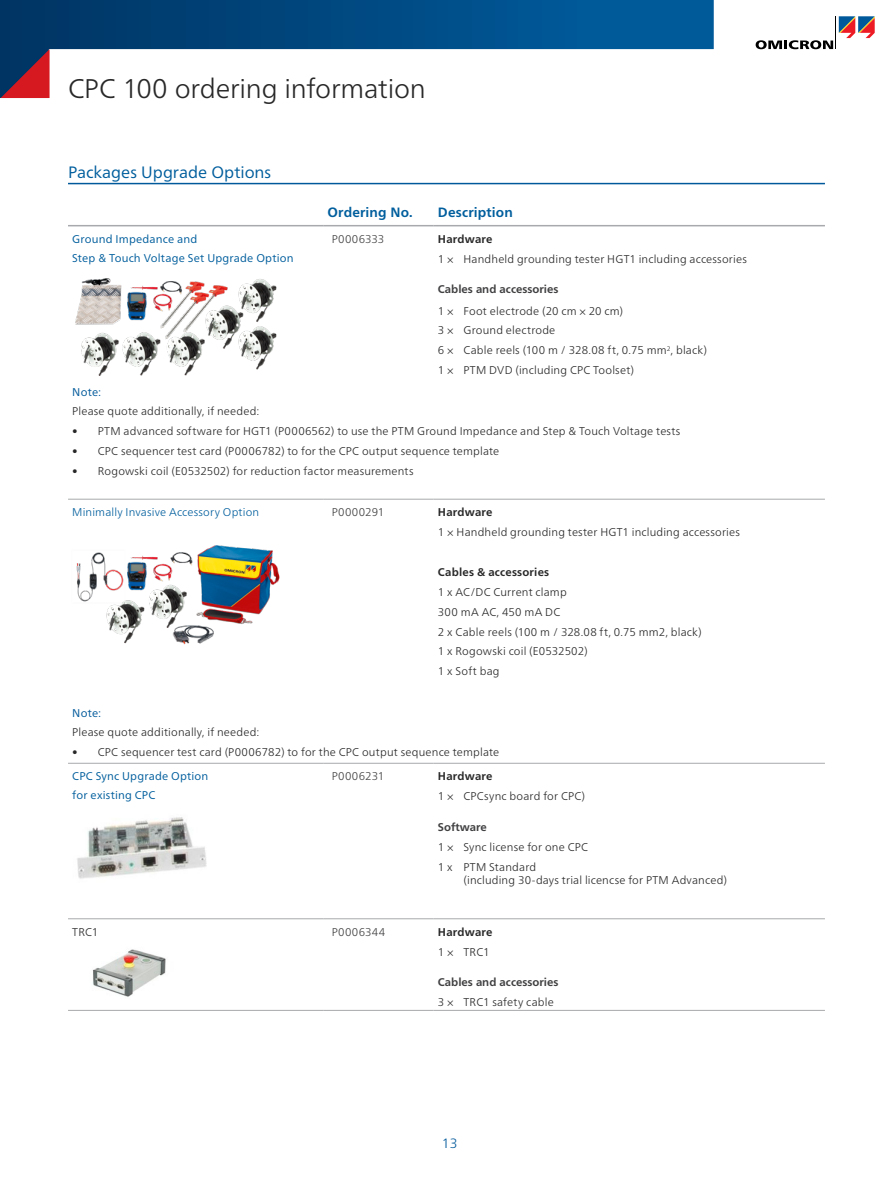
<style>
.page{position:relative;width:893px;height:1191px;background:#fff}
.page>*{position:absolute;margin:0;border:0;box-sizing:border-box;transform-origin:0 0}
.Content_-_Page_Headl{font:300 27px "Frutiger Neue LTW1 G";letter-spacing:-.01em;color:#282829}
.Content_-_Headline_1{font:16.5px "Frutiger Neue LTW1 G";color:#005e9d}
.Content_-_Headline_1-2{font:700 13.5px "Frutiger Neue LTW1 G";letter-spacing:.01em;color:#005e9d}
.t1{font:300 13.5px "Frutiger Neue LTW1 G";color:#00599a}
.Table_-_Content{font:300 11.25px/13.5px "Frutiger Neue LTW1 G";letter-spacing:.015em;color:#282829}
.Content_-_Headline_1-3{font:11.25px/18.8px "Frutiger Neue LTW1 G";letter-spacing:.015em;color:#005e9d}
.Table_-_Content-2{font:700 11.25px "Frutiger Neue LTW1 G";letter-spacing:.02em;color:#282829}
.Table_-_Headline{font:700 11.25px "Frutiger Neue LTW1 G";color:#403f41}
.Content_-_Normal{font:300 11.25px "Frutiger Neue LTW1 G";letter-spacing:.03em;color:#403f41}
.Content_-_Headline_1-4{font:300 11.25px "Frutiger Neue LTW1 G";letter-spacing:.015em;color:#005e9d}
.Table_-_Content-3{font:11.25px "Frutiger Neue LTW1 G";letter-spacing:.015em;color:#00599a}
.Content_-_Headline_1-5{font:300 11.25px "Frutiger Neue LTW1 G";color:#282829}
</style>
<div class="page">
<svg style="left:0;top:0;width:714px;height:98px"></svg>
<svg style="left:1px;top:49px;width:49px;height:49px;background:#6c2843"></svg>
<svg style="left:756px;top:40px;width:77px;height:9px"></svg>
<hr style="left:836px;top:16px;width:1px;height:33px;background:#000">
<svg style="left:839px;top:16px;width:36px;height:22px"></svg>
<hr style="left:68px;top:499px;width:255px;height:1px;background:#a7a9ac">
<hr style="left:323px;top:499px;width:111px;height:1px;background:#a7a9ac">
<hr style="left:434px;top:499px;width:391px;height:1px;background:#a7a9ac">
<hr style="left:68px;top:763px;width:255px;height:1px;background:#a7a9ac">
<hr style="left:323px;top:763px;width:111px;height:1px;background:#a7a9ac">
<hr style="left:434px;top:763px;width:391px;height:1px;background:#a7a9ac">
<hr style="left:68px;top:918px;width:255px;height:1px;background:#a7a9ac">
<hr style="left:323px;top:918px;width:111px;height:1px;background:#a7a9ac">
<hr style="left:434px;top:918px;width:391px;height:1px;background:#a7a9ac">
<hr style="left:68px;top:1010px;width:255px;height:1px;background:#a7a9ac">
<hr style="left:323px;top:1010px;width:111px;height:1px;background:#a7a9ac">
<hr style="left:434px;top:1010px;width:391px;height:1px;background:#a7a9ac">
<hr style="left:68px;top:225px;width:255px;height:1px;background:#a7a9ac">
<hr style="left:323px;top:225px;width:111px;height:1px;background:#a7a9ac">
<hr style="left:434px;top:225px;width:391px;height:1px;background:#a7a9ac">
<hr style="left:68px;top:183px;width:757px;height:1px;background:#00599a">
<img style="left:93px;top:949px;width:73px;height:48px">
<img style="left:76px;top:545px;width:204px;height:100px">
<img style="left:75px;top:278px;width:202px;height:98px">
<img style="left:77px;top:817px;width:130px;height:62px">
<p class="Content_-_Page_Headl" style="left:68px;top:72px;width:359px">CPC 100 ordering information</p>
<p class="Content_-_Headline_1" style="left:68px;top:163px;width:205px">Packages Upgrade Options</p>
<p class="Content_-_Headline_1-2" style="left:327px;top:204px;width:87px">Ordering No.</p>
<p class="Content_-_Headline_1-2" style="left:438px;top:204px;width:76px">Description</p>
<p class="Content_-_Headline_1-3" style="left:72px;top:229px;width:223px">Ground Impedance and<br>Step &amp; Touch Voltage Set Upgrade Option</p>
<p class="Content_-_Normal" style="left:332px;top:232px;width:54px">P0006333</p>
<p class="Table_-_Content-2" style="left:438px;top:232px;width:56px">Hardware</p>
<p class="Table_-_Content" style="left:438px;top:252px;width:310px">1 × Handheld grounding tester HGT1 including accessories</p>
<p class="Table_-_Headline" style="left:438px;top:282px;width:122px">Cables and accessories</p>
<p class="Table_-_Content" style="left:438px;top:304px;width:187px">1 × Foot electrode (20 cm × 20 cm)</p>
<p class="Table_-_Content" style="left:438px;top:324px;width:119px">3 × Ground electrode</p>
<p class="Table_-_Content" style="left:438px;top:343px;width:270px">6 × Cable reels (100 m / 328.08 ft, 0.75 mm<sup>2</sup>, black)</p>
<p class="Table_-_Content" style="left:438px;top:363px;width:198px">1 × PTM DVD (including CPC Toolset)</p>
<p class="Table_-_Content-3" style="left:72px;top:385px;width:30px">Note:</p>
<p class="Table_-_Content" style="left:72px;top:404px;width:189px">Please quote additionally, if needed:</p>
<p class="Table_-_Content" style="left:72px;top:424px;width:610px">• PTM advanced software for HGT1 (P0006562) to use the PTM Ground Impedance and Step &amp; Touch Voltage tests</p>
<p class="Table_-_Content" style="left:72px;top:444px;width:429px">• CPC sequencer test card (P0006782) to for the CPC output sequence template</p>
<p class="Table_-_Content" style="left:72px;top:464px;width:343px">• Rogowski coil (E0532502) for reduction factor measurements</p>
<p class="Content_-_Headline_1-4" style="left:72px;top:505px;width:188px">Minimally Invasive Accessory Option</p>
<p class="Content_-_Normal" style="left:332px;top:505px;width:54px">P0000291</p>
<p class="Table_-_Content-2" style="left:438px;top:505px;width:56px">Hardware</p>
<p class="Table_-_Content" style="left:438px;top:525px;width:304px">1 × Handheld grounding tester HGT1 including accessories</p>
<p class="Table_-_Content-2" style="left:438px;top:565px;width:113px">Cables &amp; accessories</p>
<p class="Table_-_Content" style="left:438px;top:585px;width:130px">1 x AC/DC Current clamp</p>
<p class="Table_-_Content" style="left:438px;top:605px;width:124px">300 mA AC, 450 mA DC</p>
<p class="Table_-_Content" style="left:438px;top:625px;width:265px">2 x Cable reels (100 m / 328.08 ft, 0.75 mm2, black)</p>
<p class="Table_-_Content" style="left:438px;top:644px;width:151px">1 x Rogowski coil (E0532502)</p>
<p class="Table_-_Content" style="left:438px;top:664px;width:63px">1 x Soft bag</p>
<p class="Table_-_Content-3" style="left:72px;top:706px;width:30px">Note:</p>
<p class="Table_-_Content" style="left:72px;top:725px;width:189px">Please quote additionally, if needed:</p>
<p class="Table_-_Content" style="left:72px;top:745px;width:429px">• CPC sequencer test card (P0006782) to for the CPC output sequence template</p>
<p class="Content_-_Headline_1-3" style="left:72px;top:767px;width:138px">CPC Sync Upgrade Option for existing CPC</p>
<p class="Content_-_Normal" style="left:332px;top:769px;width:54px">P0006231</p>
<p class="Table_-_Content-2" style="left:438px;top:769px;width:56px">Hardware</p>
<p class="Table_-_Content" style="left:438px;top:789px;width:149px">1 × CPCsync board for CPC)</p>
<p class="Table_-_Headline" style="left:438px;top:820px;width:50px">Software</p>
<p class="Table_-_Content" style="left:438px;top:840px;width:152px">1 × Sync license for one CPC</p>
<p class="Table_-_Content" style="left:463px;top:859px;width:265px;text-indent:-26px">1 x PTM Standard<br>(including 30-days trial licencse for PTM Advanced)</p>
<p class="Content_-_Headline_1-5" style="left:72px;top:925px;width:27px">TRC1</p>
<p class="Content_-_Normal" style="left:332px;top:925px;width:55px">P0006344</p>
<p class="Table_-_Content-2" style="left:438px;top:925px;width:56px">Hardware</p>
<p class="Table_-_Content" style="left:438px;top:945px;width:53px">1 × TRC1</p>
<p class="Table_-_Headline" style="left:438px;top:975px;width:122px">Cables and accessories</p>
<p class="Table_-_Content" style="left:438px;top:995px;width:117px">3 × TRC1 safety cable</p>
<p class="t1" style="left:442px;top:1135px;width:17px">13</p>
</div>
